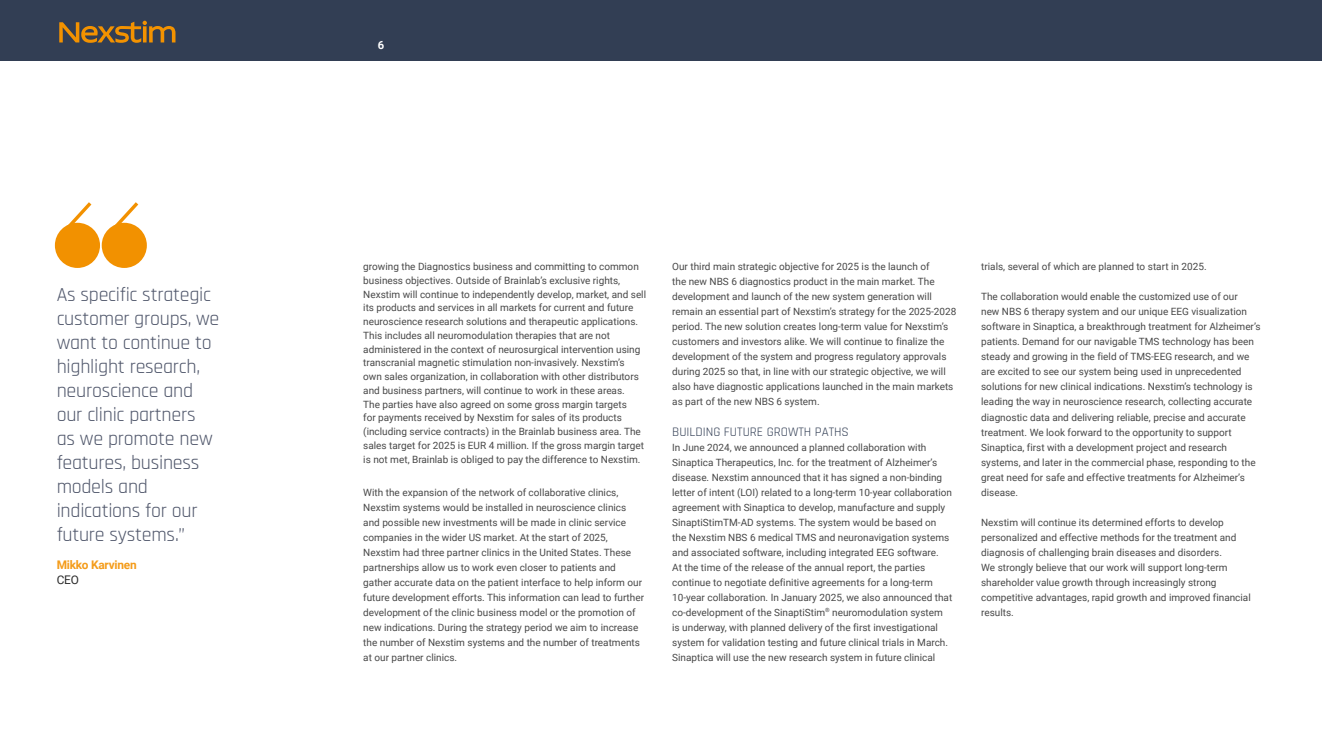
<style>
.page{position:relative;width:1322px;height:745px;background:#fff}
.page>*{position:absolute;margin:0;border:0;box-sizing:border-box;transform-origin:0 0}
.t1{font:20px/24px "Rajdhani";letter-spacing:-.015em;color:#50576b}
.t2{font:13.12px "Rajdhani";color:#323e54}
.t3{font:700 11.88px "Roboto";letter-spacing:-.02em;color:#f49c1a}
.t4{font:11.88px "Roboto";color:#292929}
.t5{font:700 11.25px "Roboto";color:#fff}
.t6{font:10px/15px "Roboto";color:#484848}
</style>
<div class="page">
<div style="left:57px;top:224px;width:41px;height:42px;background:#f29100;border-radius:50%"></div>
<div style="left:55px;top:223px;width:45px;height:45px;border:4px solid #f29100;border-radius:50%"></div>
<svg style="left:57px;top:202px;width:38px;height:37px"></svg>
<div style="left:104px;top:224px;width:41px;height:42px;background:#f29100;border-radius:50%"></div>
<div style="left:102px;top:223px;width:45px;height:45px;border:4px solid #f29100;border-radius:50%"></div>
<svg style="left:104px;top:202px;width:38px;height:37px"></svg>
<div style="left:0;top:0;width:1322px;height:60px;background:#323e54"></div>
<svg style="left:59px;top:21px;width:116px;height:22px"></svg>
<h1 class="t1" style="left:57px;top:283px;width:164px">As specific strategic customer groups, we want to continue to highlight research, neuroscience and our clinic partners<br>as we promote new features, business models and indications for our future systems.”</h1>
<p class="t3" style="left:57px;top:556px;width:82px">Mikko Karvinen</p>
<p class="t4" style="left:57px;top:571px;width:24px">CEO</p>
<p class="t5" style="left:378px;top:37px;width:8px">6</p>
<p class="t6" style="left:363px;top:259px;width:284px;line-height:13.8px">growing the Diagnostics business and committing to common business objectives. Outside of Brainlab’s exclusive rights, Nexstim will continue to independently develop, market, and sell its products and services in all markets for current and future neuroscience research solutions and therapeutic applications.<br>This includes all neuromodulation therapies that are not administered in the context of neurosurgical intervention using transcranial magnetic stimulation non-invasively. Nexstim’s<br>own sales organization, in collaboration with other distributors and business partners, will continue to work in these areas.<br>The parties have also agreed on some gross margin targets<br>for payments received by Nexstim for sales of its products (including service contracts) in the Brainlab business area. The sales target for 2025 is EUR 4 million. If the gross margin target is not met, Brainlab is obliged to pay the difference to Nexstim.</p>
<p class="t6" style="left:363px;top:484px;width:282px">With the expansion of the network of collaborative clinics, Nexstim systems would be installed in neuroscience clinics and possible new investments will be made in clinic service companies in the wider US market. At the start of 2025, Nexstim had three partner clinics in the United States. These partnerships allow us to work even closer to patients and gather accurate data on the patient interface to help inform our future development efforts. This information can lead to further development of the clinic business model or the promotion of new indications. During the strategy period we aim to increase the number of Nexstim systems and the number of treatments at our partner clinics.</p>
<p class="t6" style="left:672px;top:259px;width:286px">Our third main strategic objective for 2025 is the launch of<br>the new NBS 6 diagnostics product in the main market. The development and launch of the new system generation will remain an essential part of Nexstim’s strategy for the 2025-2028 period. The new solution creates long-term value for Nexstim’s customers and investors alike. We will continue to finalize the development of the system and progress regulatory approvals during 2025 so that, in line with our strategic objective, we will also have diagnostic applications launched in the main markets as part of the new NBS 6 system.</p>
<h2 class="t2" style="left:672px;top:423px;width:178px">BUILDING FUTURE GROWTH PATHS</h2>
<p class="t6" style="left:672px;top:439px;width:282px">In June 2024, we announced a planned collaboration with Sinaptica Therapeutics, Inc. for the treatment of Alzheimer’s disease. Nexstim announced that it has signed a non-binding letter of intent (LOI) related to a long-term 10-year collaboration agreement with Sinaptica to develop, manufacture and supply SinaptiStimTM-AD systems. The system would be based on the Nexstim NBS 6 medical TMS and neuronavigation systems and associated software, including integrated EEG software.<br>At the time of the release of the annual report, the parties continue to negotiate definitive agreements for a long-term 10-year collaboration. In January 2025, we also announced that co-development of the SinaptiStim<sup>®</sup> neuromodulation system is underway, with planned delivery of the first investigational system for validation testing and future clinical trials in March.<br>Sinaptica will use the new research system in future clinical</p>
<p class="t6" style="left:981px;top:259px;width:227px">trials, several of which are planned to start in 2025.</p>
<p class="t6" style="left:981px;top:289px;width:281px">The collaboration would enable the customized use of our<br>new NBS 6 therapy system and our unique EEG visualization software in Sinaptica, a breakthrough treatment for Alzheimer’s patients. Demand for our navigable TMS technology has been steady and growing in the field of TMS-EEG research, and we are excited to see our system being used in unprecedented solutions for new clinical indications. Nexstim’s technology is leading the way in neuroscience research, collecting accurate diagnostic data and delivering reliable, precise and accurate treatment. We look forward to the opportunity to support Sinaptica, first with a development project and research systems, and later in the commercial phase, responding to the great need for safe and effective treatments for Alzheimer’s disease.</p>
<p class="t6" style="left:981px;top:514px;width:271px">Nexstim will continue its determined efforts to develop personalized and effective methods for the treatment and diagnosis of challenging brain diseases and disorders.<br>We strongly believe that our work will support long-term shareholder value growth through increasingly strong competitive advantages, rapid growth and improved financial results.</p>
</div>
